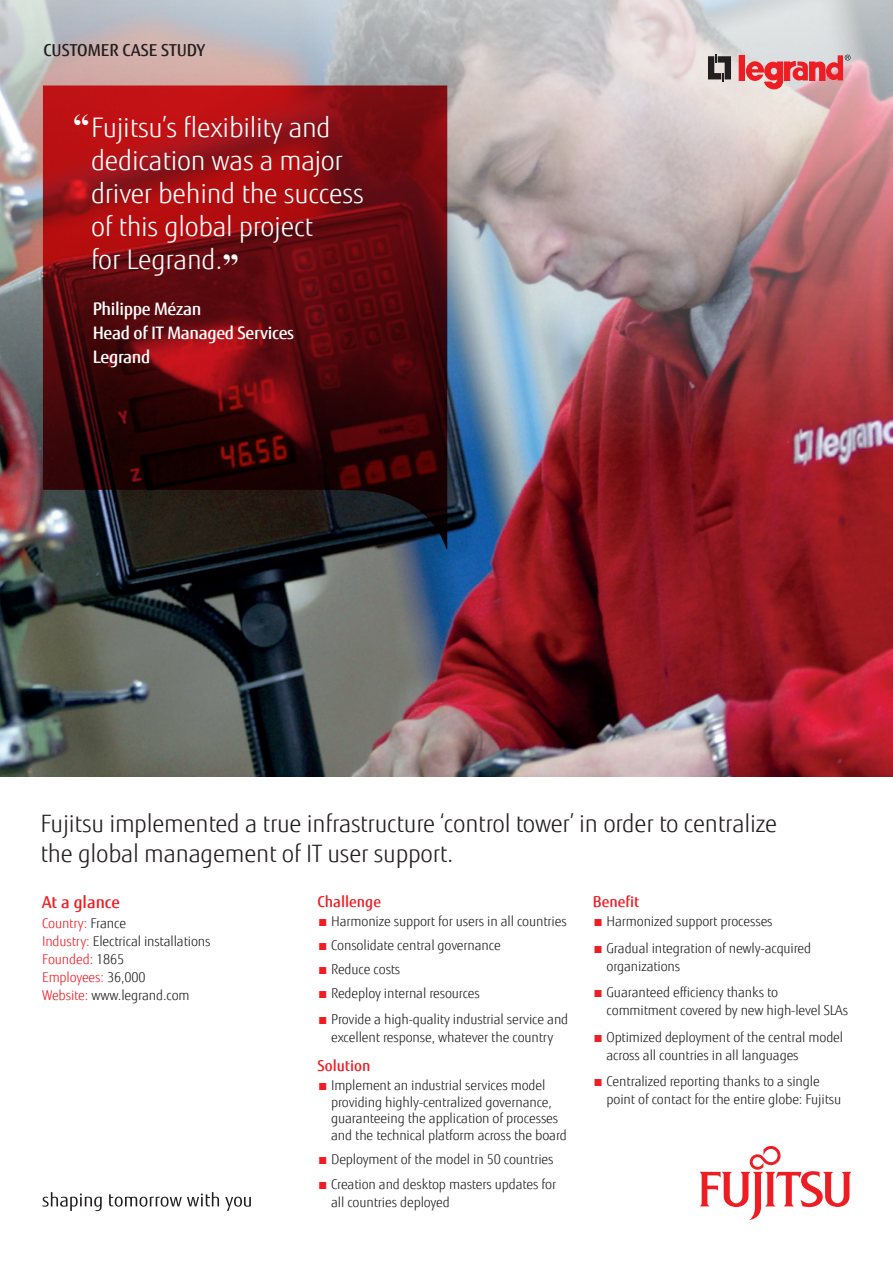
<style>
.page{position:relative;width:893px;height:1263px;background:#fff}
.page>*{position:absolute;margin:0;border:0;box-sizing:border-box;transform-origin:0 0}
.t1{font:300 27px/33px "Fujitsu Sans";letter-spacing:-.01em;color:#fff}
.t2{font:300 24px/30px "Fujitsu Sans";letter-spacing:-.01em;color:#231f20}
.t3{font:500 17.25px/24px "Fujitsu Sans";letter-spacing:-.02em;color:#fff}
.Bullet{font:500 16.5px "Fujitsu Sans";color:#231f20}
.Bullet-2{font:500 16.5px "Fujitsu Sans";color:#ee1d23}
.Bullet-3{font:500 15px "Fujitsu Sans";color:#ee1d23}
.Bullet-4{font:300 13.5px/18px "Fujitsu Sans";letter-spacing:-.01em;color:#231f20}
.Bullet-5{font:300 13.5px "Fujitsu Sans";letter-spacing:-.01em;color:#ee1d23}
.s1{font-family:"Times New Roman";font-weight:700;font-size:33px}
.s2{color:#231f20}
.s3{color:#ee1d23}
</style>
<div class="page">
<img style="left:0;top:456px;width:893px;height:320px">
<img style="left:0;top:0;width:893px;height:456px">
<svg style="left:699px;top:1146px;width:153px;height:74px"></svg>
<svg style="left:43px;top:1192px;width:59px;height:19px"></svg>
<svg style="left:109px;top:1192px;width:110px;height:15px"></svg>
<svg style="left:225px;top:1197px;width:26px;height:14px"></svg>
<svg style="left:43px;top:85px;width:404px;height:464px;background:#600d11"></svg>
<svg style="left:708px;top:54px;width:23px;height:27px"></svg>
<div style="left:739px;top:55px;width:5px;height:25px;background:#ee1d23"></div>
<div style="left:739px;top:55px;width:6px;height:26px;border:1px solid #ee1d23"></div>
<svg style="left:746px;top:55px;width:104px;height:37px;background:#e3878b"></svg>
<p class="Bullet" style="left:44px;top:39px;width:163px">CUSTOMER CASE STUDY</p>
<p class="t1" style="left:91px;top:111px;width:274px;text-indent:-18px"><span class="s1">“</span>Fujitsu’s flexibility and dedication was a major driver behind the success of this global project<br>for Legrand.<span class="s1">”</span></p>
<p class="t3" style="left:93px;top:297px;width:203px">Philippe Mézan<br>Head of IT Managed Services<br>Legrand</p>
<p class="t2" style="left:40px;top:809px;width:738px">Fujitsu implemented a true infrastructure ‘control tower’ in order to centralize the global management of IT user support.</p>
<p class="Bullet-2" style="left:42px;top:892px;width:80px">At a glance</p>
<p class="Bullet-5" style="left:42px;top:914px;width:86px">Country: <span class="s2">France</span></p>
<p class="Bullet-4" style="left:42px;top:932px;width:170px"><span class="s3">Industry:</span> Electrical installations</p>
<p class="Bullet-5" style="left:42px;top:950px;width:84px">Founded: <span class="s2">1865</span></p>
<p class="Bullet-5" style="left:42px;top:968px;width:105px">Employees: <span class="s2">36,000</span></p>
<p class="Bullet-4" style="left:42px;top:986px;width:149px"><span class="s3">Website:</span> www.legrand.com</p>
<p class="Bullet-3" style="left:317px;top:892px;width:65px">Challenge</p>
<p class="Bullet-4" style="left:317px;top:913px;width:251px"><span class="s3">■</span> Harmonize support for users in all countries</p>
<p class="Bullet-4" style="left:317px;top:936px;width:185px"><span class="s3">■</span> Consolidate central governance</p>
<p class="Bullet-4" style="left:317px;top:960px;width:84px"><span class="s3">■</span> Reduce costs</p>
<p class="Bullet-4" style="left:317px;top:984px;width:164px"><span class="s3">■</span> Redeploy internal resources</p>
<p class="Bullet-4" style="left:317px;top:1010px;width:252px;text-align:center"><span class="s3">■</span> Provide a high-quality industrial service and excellent response, whatever the country</p>
<p class="Bullet-3" style="left:317px;top:1056px;width:55px">Solution</p>
<p class="Bullet-4" style="left:331px;top:1077px;width:237px;line-height:16.5px;text-indent:-14px"><span class="s3">■</span> Implement an industrial services model providing highly-centralized governance, guaranteeing the application of processes and the technical platform across the board</p>
<p class="Bullet-4" style="left:317px;top:1150px;width:238px"><span class="s3">■</span> Deployment of the model in 50 countries</p>
<p class="Bullet-4" style="left:331px;top:1175px;width:227px;text-indent:-14px"><span class="s3">■</span> Creation and desktop masters updates for all countries deployed</p>
<p class="Bullet-3" style="left:593px;top:892px;width:48px">Benefit</p>
<p class="Bullet-4" style="left:593px;top:913px;width:181px"><span class="s3">■</span> Harmonized support processes</p>
<p class="Bullet-4" style="left:607px;top:939px;width:206px;text-indent:-14px"><span class="s3">■</span> Gradual integration of newly-acquired organizations</p>
<p class="Bullet-4" style="left:607px;top:984px;width:243px;text-indent:-14px"><span class="s3">■</span> Guaranteed efficiency thanks to commitment covered by new high-level SLAs</p>
<p class="Bullet-4" style="left:607px;top:1028px;width:238px;text-indent:-14px"><span class="s3">■</span> Optimized deployment of the central model across all countries in all languages</p>
<p class="Bullet-4" style="left:607px;top:1073px;width:236px;text-indent:-14px"><span class="s3">■</span> Centralized reporting thanks to a single point of contact for the entire globe: Fujitsu</p>
</div>
